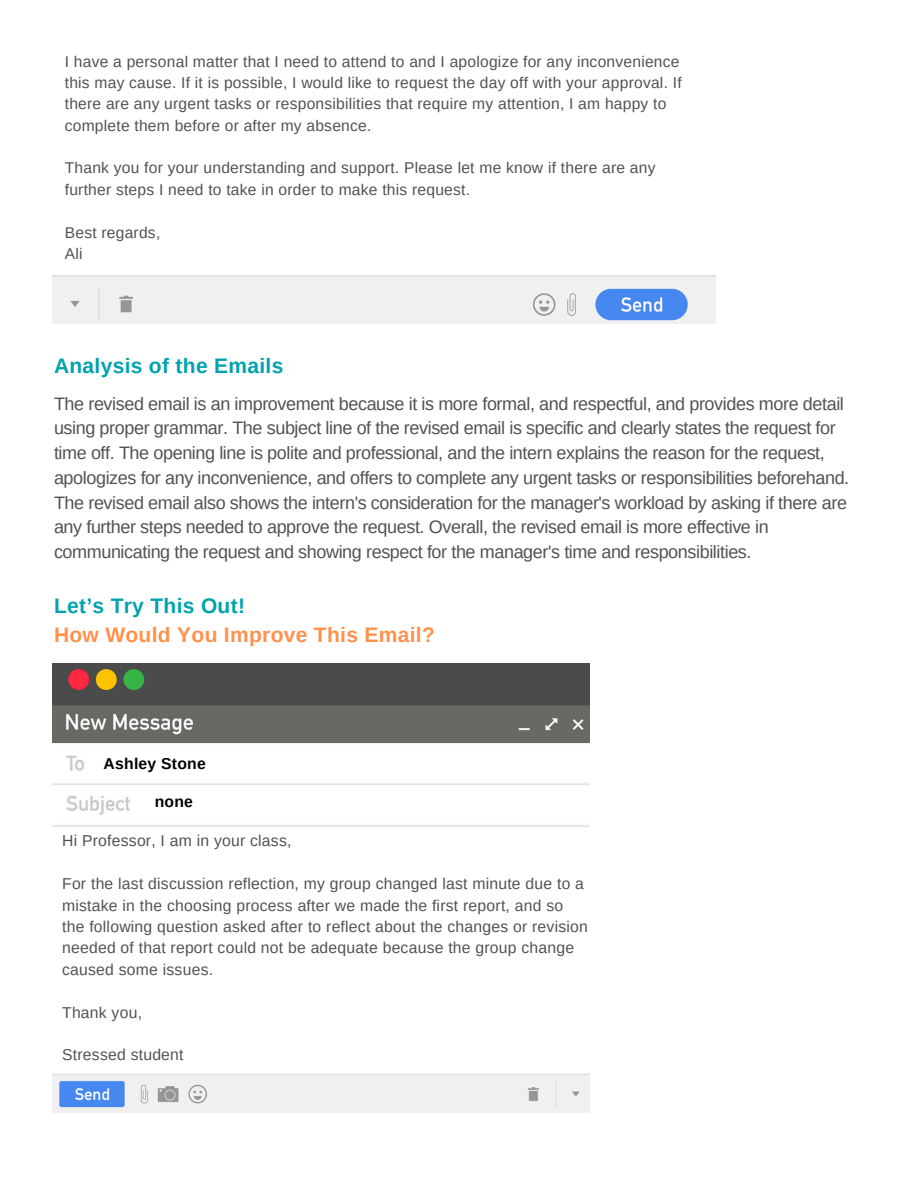
<style>
.page{position:relative;width:918px;height:1188px;background:#fff}
.page>*{position:absolute;margin:0;border:0;box-sizing:border-box;transform-origin:0 0}
.t1{font:700 21px/29.2px "Arimo";letter-spacing:.015em;color:#ff914d}
.t2{font:700 21px "Arimo";letter-spacing:.015em;color:#00a3ad}
.t3{font:18px/24.8px "Arimo";letter-spacing:-.02em;color:#515254}
.t4{font:15.75px/21.5px "Arimo";letter-spacing:.015em;color:#515254}
.t5{font:700 15.75px "Arimo";letter-spacing:.015em;color:#000}
.t6{font:15.6px/21.3px "Arimo";letter-spacing:.015em;color:#515254}
.s1{color:#00a3ad}
</style>
<div class="page">
<img style="left:53px;top:275px;width:662px;height:49px">
<img style="left:53px;top:663px;width:536px;height:449px">
<p class="t6" style="left:65px;top:50px;width:618px">I have a personal matter that I need to attend to and I apologize for any inconvenience this may cause. If it is possible, I would like to request the day off with your approval. If there are any urgent tasks or responsibilities that require my attention, I am happy to complete them before or after my absence.</p>
<p class="t6" style="left:65px;top:157px;width:592px">Thank you for your understanding and support. Please let me know if there are any further steps I need to take in order to make this request.</p>
<p class="t6" style="left:65px;top:221px;width:97px">Best regards,</p>
<p class="t6" style="left:65px;top:243px;width:19px">Ali</p>
<h1 class="t2" style="left:54px;top:354px;width:231px">Analysis of the Emails</h1>
<h2 class="t3" style="left:54px;top:391px;width:797px">The revised email is an improvement because it is more formal, and respectful, and provides more detail using proper grammar. The subject line of the revised email is specific and clearly states the request for time off. The opening line is polite and professional, and the intern explains the reason for the request, apologizes for any inconvenience, and offers to complete any urgent tasks or responsibilities beforehand.<br>The revised email also shows the intern's consideration for the manager's workload by asking if there are any further steps needed to approve the request. Overall, the revised email is more effective in communicating the request and showing respect for the manager's time and responsibilities.</h2>
<h1 class="t1" style="left:54px;top:591px;width:382px"><span class="s1">Let’s Try This Out!<br></span>How Would You Improve This Email?</h1>
<h3 class="t5" style="left:104px;top:755px;width:104px">Ashley Stone</h3>
<p class="t5" style="left:155px;top:793px;width:40px">none</p>
<p class="t4" style="left:62px;top:830px;width:231px">Hi Professor, I am in your class,</p>
<p class="t4" style="left:62px;top:873px;width:527px">For the last discussion reflection, my group changed last minute due to a mistake in the choosing process after we made the first report, and so the following question asked after to reflect about the changes or revision needed of that report could not be adequate because the group change caused some issues.</p>
<p class="t4" style="left:62px;top:1001px;width:81px">Thank you,</p>
<h3 class="t4" style="left:62px;top:1044px;width:123px">Stressed student</h3>
</div>
